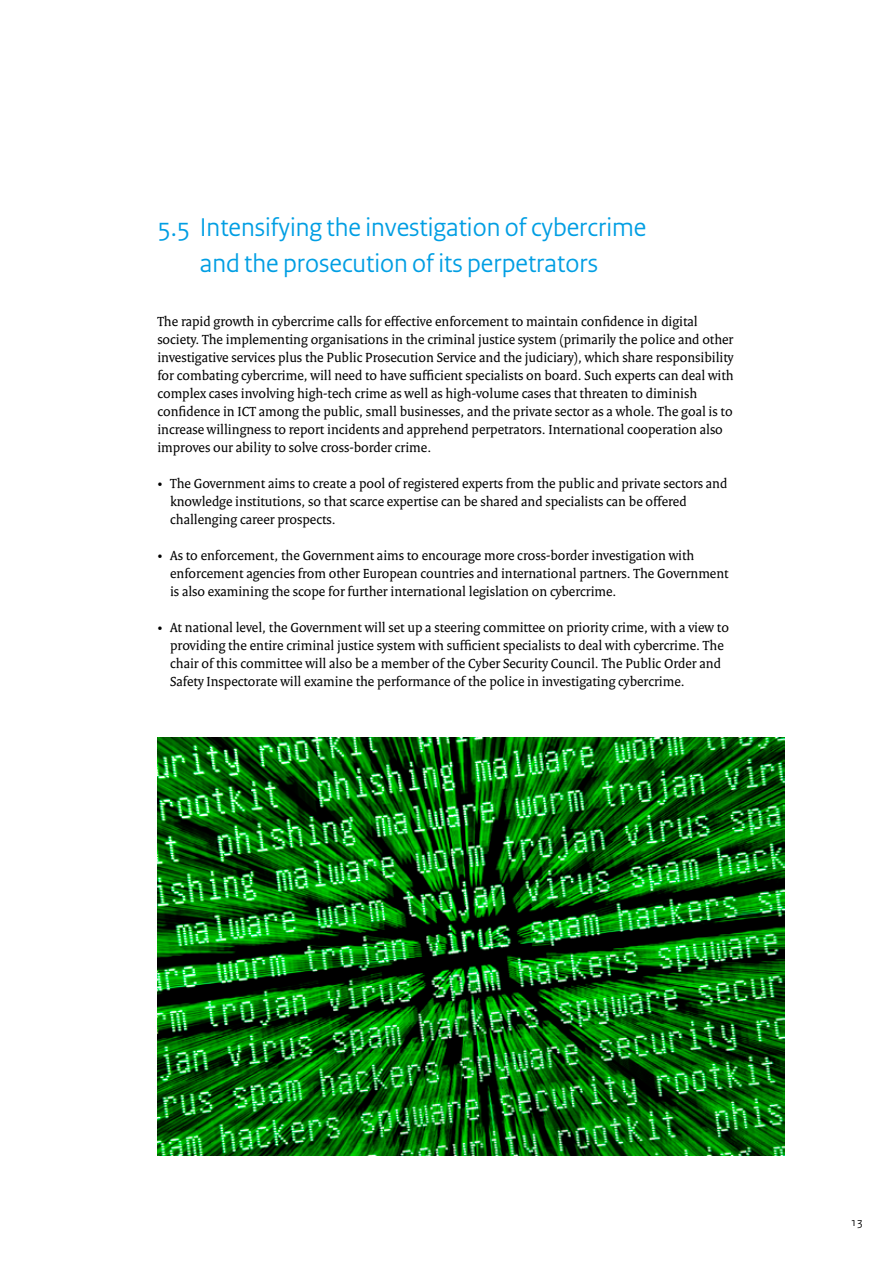
<style>
.page{position:relative;width:893px;height:1263px;background:#fff}
.page>*{position:absolute;margin:0;border:0;box-sizing:border-box;transform-origin:0 0}
.t1{font:27px/36px "Rijksoverheid Sans";color:#009ee3;text-align:center}
.t2{font:14.25px/18px "Rijksoverheid Serif";color:#000}
.t3{font:12px "Rijksoverheid Sans";color:#000}
</style>
<div class="page">
<img style="left:157px;top:738px;width:627px;height:417px">
<h1 class="t1" style="left:157px;top:209px;width:490px">5.5 Intensifying the investigation of cybercrime and the prosecution of its perpetrators</h1>
<p class="t2" style="left:157px;top:312px;width:578px">The rapid growth in cybercrime calls for effective enforcement to maintain confidence in digital society. The implementing organisations in the criminal justice system (primarily the police and other investigative services plus the Public Prosecution Service and the judiciary), which share responsibility for combating cybercrime, will need to have sufficient specialists on board. Such experts can deal with complex cases involving high-tech crime as well as high-volume cases that threaten to diminish confidence in ICT among the public, small businesses, and the private sector as a whole. The goal is to increase willingness to report incidents and apprehend perpetrators. International cooperation also improves our ability to solve cross-border crime.</p>
<p class="t2" style="left:170px;top:474px;width:559px;text-indent:-13px">• The Government aims to create a pool of registered experts from the public and private sectors and knowledge institutions, so that scarce expertise can be shared and specialists can be offered challenging career prospects.</p>
<p class="t2" style="left:170px;top:546px;width:560px;text-indent:-13px">• As to enforcement, the Government aims to encourage more cross-border investigation with enforcement agencies from other European countries and international partners. The Government is also examining the scope for further international legislation on cybercrime.</p>
<p class="t2" style="left:170px;top:618px;width:560px;text-indent:-13px">• At national level, the Government will set up a steering committee on priority crime, with a view to providing the entire criminal justice system with sufficient specialists to deal with cybercrime. The chair of this committee will also be a member of the Cyber Security Council. The Public Order and Safety Inspectorate will examine the performance of the police in investigating cybercrime.</p>
<p class="t3" style="left:851px;top:1215px;width:14px">13</p>
</div>
